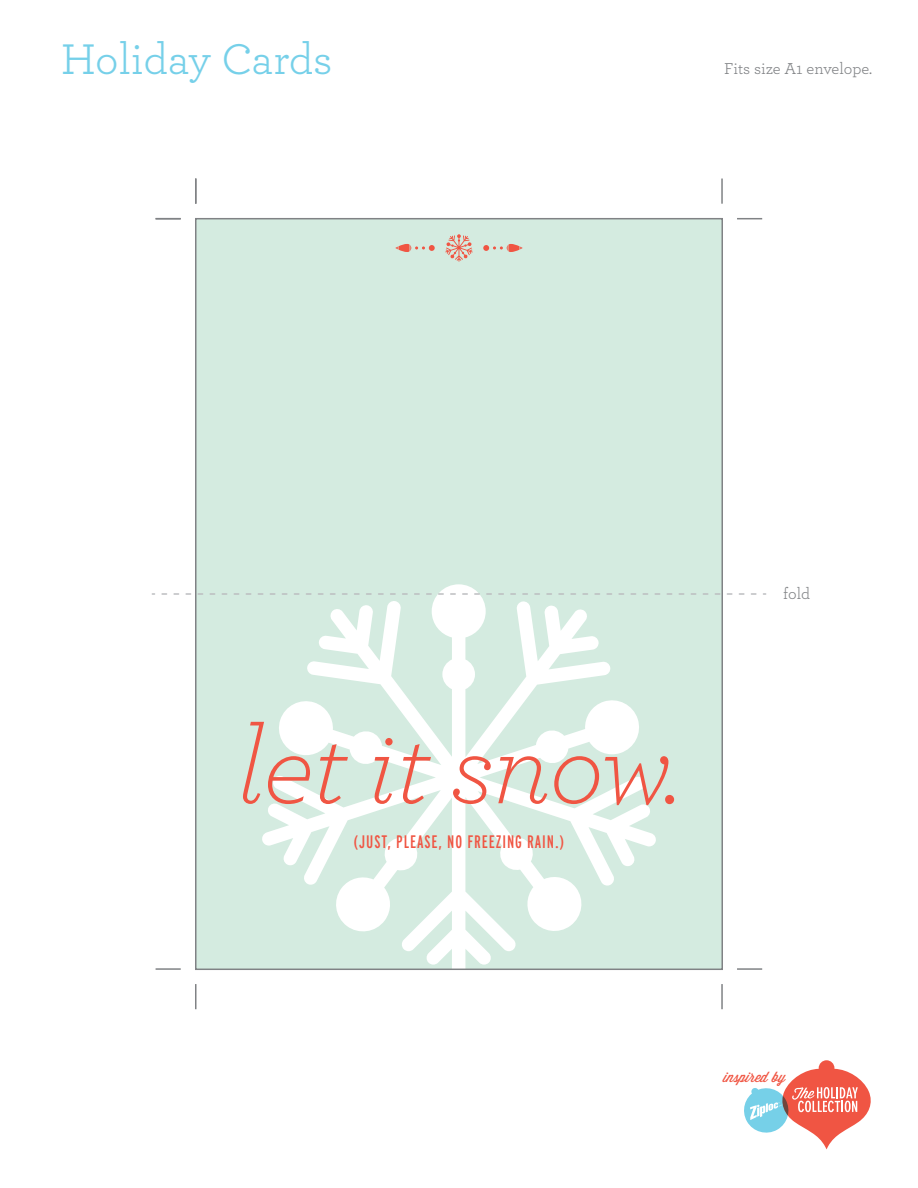
<style>
.page{position:relative;width:918px;height:1188px;background:#fff}
.page>*{position:absolute;margin:0;border:0;box-sizing:border-box;transform-origin:0 0}
.t1{font:italic 300 111.3px "Archer";letter-spacing:-.015em;color:#f05543}
.t2{font:45px "Archer";letter-spacing:-.01em;color:#76d0e9}
.t3{font:extra-condensed 18.15px "Interstate";letter-spacing:.05em;color:#f05543}
.t4{font:16.5px "Archer";color:#808285}
.t5{font:14.25px "Wisdom Script AI";color:#f05543}
</style>
<div class="page">
<div style="left:196px;top:219px;width:526px;height:750px;background:#d4ebe0"></div>
<svg style="left:262px;top:584px;width:394px;height:383px"></svg>
<svg style="left:445px;top:234px;width:28px;height:28px"></svg>
<svg style="left:395px;top:244px;width:40px;height:8px"></svg>
<svg style="left:483px;top:244px;width:40px;height:8px"></svg>
<svg style="left:744px;top:1060px;width:127px;height:90px"></svg>
<svg style="left:162px;top:593px;width:604px;height:2px"></svg>
<svg style="left:737px;top:218px;width:25px;height:1px"></svg>
<hr style="left:721px;top:179px;width:2px;height:25px;background:#808285">
<svg style="left:195px;top:984px;width:1px;height:25px"></svg>
<hr style="left:156px;top:968px;width:25px;height:2px;background:#808285">
<hr style="left:737px;top:968px;width:25px;height:2px;background:#808285">
<hr style="left:721px;top:984px;width:2px;height:25px;background:#808285">
<svg style="left:195px;top:179px;width:1px;height:25px"></svg>
<svg style="left:156px;top:218px;width:25px;height:1px"></svg>
<h2 class="t2" style="left:61px;top:28px;width:273px">Holiday Cards</h2>
<p class="t4" style="left:724px;top:57px;width:150px">Fits size A1 envelope.</p>
<h1 class="t1" style="left:236px;top:691px;width:447px">let it snow.</h1>
<p class="t3" style="left:354px;top:831px;width:212px">(JUST, PLEASE, NO FREEZING RAIN.)</p>
<p class="t4" style="left:783px;top:582px;width:28px">fold</p>
<p class="t5" style="left:724px;top:1066px;width:63px">inspired by</p>
</div>
